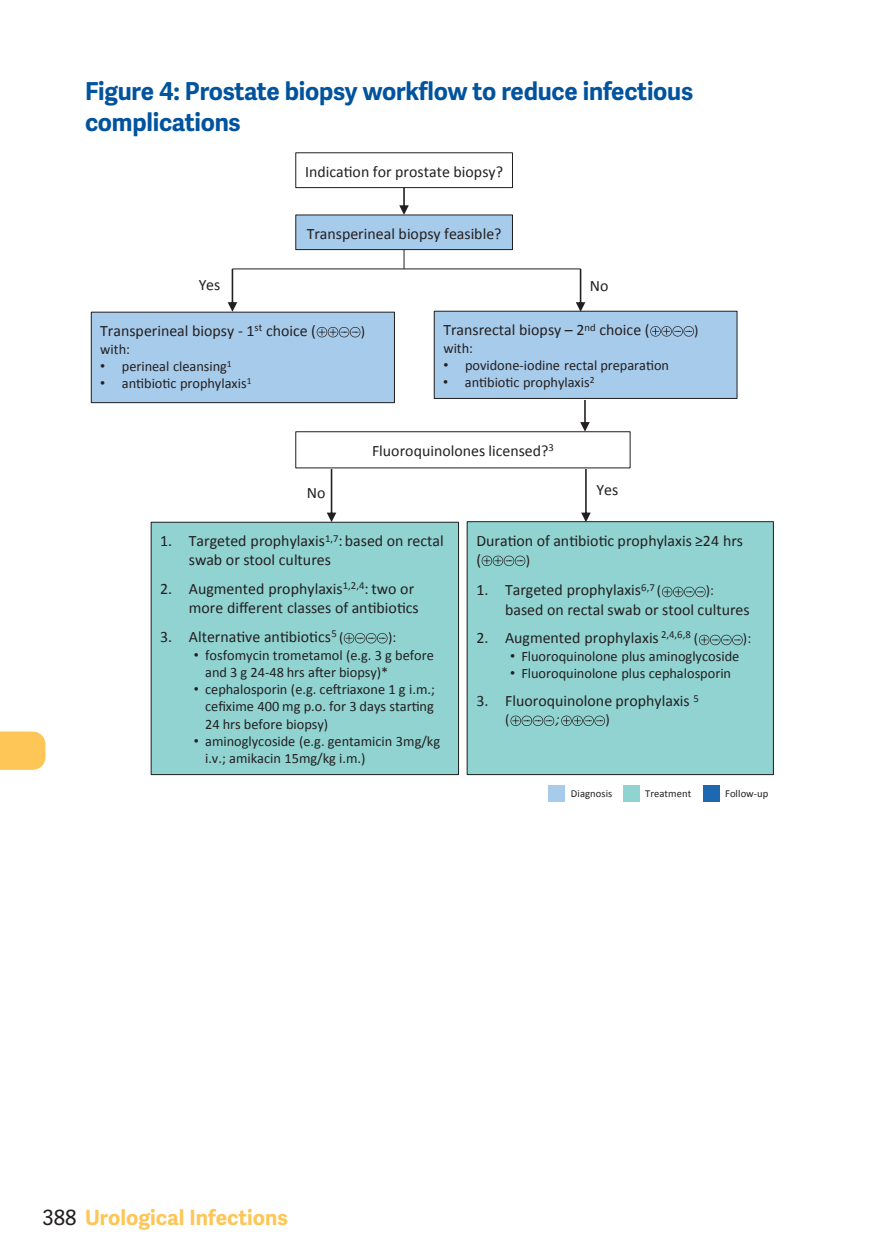
<style>
.page{position:relative;width:893px;height:1259px;background:#fff}
.page>*{position:absolute;margin:0;border:0;box-sizing:border-box;transform-origin:0 0}
.t1{font:700 24.6px/31.5px "Adelle Sans";letter-spacing:-.01em;color:#01539e}
.t2{font:700 21px "Adelle Sans";color:#fec657}
.t3{font:15.9px/19.2px "Calibri";color:#231f20}
.t4{font:14.4px/17.1px "Calibri";color:#231f20}
.t5{font:italic 14.4px "Calibri";color:#231f20}
.t6{font:10.5px "Calibri";letter-spacing:.005em;color:#231f20}
.s1{font-family:"Arial"}
.s2{font-size:14.4px}
.s3{font-weight:400;color:#231f20}
</style>
<div class="page">
<svg style="left:0;top:731px;width:46px;height:39px;background:#fec962"></svg>
<hr style="left:232px;top:268px;width:349px;height:1px;background:#231f20">
<div style="left:296px;top:153px;width:217px;height:35px;border:1px solid #231f20"></div>
<div style="left:91px;top:312px;width:303px;height:91px;background:#a7cbeb"></div>
<div style="left:91px;top:312px;width:304px;height:91px;border:1px solid #231f20"></div>
<div style="left:296px;top:431px;width:334px;height:37px;border:1px solid #231f20"></div>
<svg style="left:399px;top:188px;width:10px;height:27px"></svg>
<svg style="left:228px;top:269px;width:9px;height:43px"></svg>
<svg style="left:327px;top:469px;width:9px;height:53px"></svg>
<div style="left:296px;top:215px;width:216px;height:35px;background:#a7cbeb"></div>
<div style="left:296px;top:215px;width:217px;height:35px;border:1px solid #231f20"></div>
<div style="left:434px;top:311px;width:303px;height:87px;background:#a7cbeb"></div>
<div style="left:434px;top:311px;width:303px;height:88px;border:1px solid #231f20"></div>
<svg style="left:576px;top:269px;width:9px;height:43px"></svg>
<svg style="left:403px;top:250px;width:2px;height:19px"></svg>
<svg style="left:580px;top:400px;width:10px;height:31px"></svg>
<div style="left:467px;top:521px;width:306px;height:253px;background:#90d3d1"></div>
<div style="left:467px;top:521px;width:307px;height:254px;border:1px solid #231f20"></div>
<div style="left:151px;top:522px;width:308px;height:252px;background:#90d3d1"></div>
<div style="left:151px;top:522px;width:308px;height:253px;border:1px solid #231f20"></div>
<svg style="left:581px;top:469px;width:10px;height:53px"></svg>
<svg style="left:317px;top:327px;width:43px;height:10px"></svg>
<svg style="left:650px;top:326px;width:44px;height:10px"></svg>
<svg style="left:482px;top:555px;width:43px;height:11px"></svg>
<svg style="left:662px;top:587px;width:44px;height:10px"></svg>
<svg style="left:699px;top:635px;width:44px;height:10px"></svg>
<svg style="left:510px;top:715px;width:44px;height:11px"></svg>
<svg style="left:561px;top:715px;width:44px;height:11px"></svg>
<svg style="left:344px;top:633px;width:44px;height:10px"></svg>
<div style="left:549px;top:785px;width:16px;height:17px;background:#a7cbeb"></div>
<div style="left:623px;top:785px;width:16px;height:17px;background:#90d3d1"></div>
<div style="left:703px;top:785px;width:16px;height:17px;background:#1c68b1"></div>
<h1 class="t1" style="left:85px;top:76px;width:610px">Figure 4: Prostate biopsy workflow to reduce infectious complications</h1>
<p class="t3" style="left:305px;top:161px;width:200px">Indication for prostate biopsy?</p>
<p class="t3" style="left:307px;top:223px;width:196px">Transperineal biopsy feasible?</p>
<p class="t3" style="left:199px;top:275px;width:23px">Yes</p>
<p class="t3" style="left:590px;top:275px;width:20px">No</p>
<p class="t3" style="left:100px;top:321px;width:217px">Transperineal biopsy - 1<sup>st</sup> choice (</p>
<p class="t4" style="left:361px;top:322px;width:6px">)</p>
<p class="t4" style="left:100px;top:340px;width:31px">with:</p>
<p class="t4" style="left:100px;top:357px;width:133px"><span class="s1">•</span> perineal cleansing<sup>1</sup></p>
<p class="t4" style="left:100px;top:374px;width:153px"><span class="s1">•</span> antibiotic prophylaxis<sup>1</sup></p>
<p class="t3" style="left:443px;top:320px;width:208px">Transrectal biopsy – 2<sup>nd</sup> choice (</p>
<p class="t4" style="left:694px;top:321px;width:6px">)</p>
<p class="t4" style="left:443px;top:339px;width:31px">with:</p>
<p class="t4" style="left:443px;top:356px;width:227px"><span class="s1">•</span> povidone-iodine rectal preparation</p>
<p class="t4" style="left:443px;top:373px;width:153px"><span class="s1">•</span> antibiotic prophylaxis<sup>2</sup></p>
<p class="t3" style="left:372px;top:440px;width:184px">Fluoroquinolones licensed?<sup>3</sup></p>
<p class="t3" style="left:307px;top:482px;width:20px">No</p>
<p class="t3" style="left:597px;top:480px;width:23px">Yes</p>
<p class="t3" style="left:189px;top:531px;width:256px;text-indent:-29px">1. Targeted prophylaxis<sup>1,7</sup>: based on rectal swab or stool cultures</p>
<p class="t3" style="left:160px;top:579px;width:260px;text-align:right">2. Augmented prophylaxis<sup>1,2,4</sup>: two or more different classes of antibiotics</p>
<p class="t3" style="left:160px;top:627px;width:185px">3. Alternative antibiotics<sup>5</sup> <span class="s2">(</span></p>
<p class="t4" style="left:388px;top:628px;width:10px">):</p>
<p class="t4" style="left:205px;top:646px;width:230px;text-indent:-11px"><span class="s1">•</span> fosfomycin trometamol (e.g. 3 g before and 3 g 24-48 hrs after biopsy)*</p>
<p class="t4" style="left:205px;top:680px;width:231px;text-align:justify;text-indent:-11px"><span class="s1">•</span> cephalosporin (e.g. ceftriaxone 1 g i.m.; cefixime 400 mg p.o. for 3 days starting 24 hrs before biopsy)</p>
<p class="t4" style="left:205px;top:732px;width:237px;text-indent:-11px"><span class="s1">•</span> aminoglycoside (e.g. gentamicin 3mg/kg i.v.; amikacin 15mg/kg i.m.)</p>
<p class="t3" style="left:476px;top:530px;width:268px">Duration of antibiotic prophylaxis ≥24 hrs (</p>
<p class="t4" style="left:526px;top:551px;width:6px">)</p>
<p class="t3" style="left:476px;top:580px;width:186px">1. Targeted prophylaxis<sup>6,7</sup> <span class="s2">(</span></p>
<p class="t4" style="left:706px;top:582px;width:10px">):</p>
<p class="t3" style="left:505px;top:599px;width:246px">based on rectal swab or stool cultures</p>
<p class="t3" style="left:476px;top:628px;width:223px">2. Augmented prophylaxis <sup>2,4,6,8</sup> <span class="s2">(</span></p>
<p class="t4" style="left:743px;top:629px;width:10px">):</p>
<p class="t4" style="left:510px;top:647px;width:231px"><span class="s1">•</span> Fluoroquinolone plus aminoglycoside</p>
<p class="t4" style="left:510px;top:664px;width:222px"><span class="s1">•</span> Fluoroquinolone plus cephalosporin</p>
<p class="t3" style="left:476px;top:691px;width:224px">3. Fluoroquinolone prophylaxis <sup>5</sup></p>
<p class="t4" style="left:505px;top:710px;width:6px">(</p>
<p class="t5" style="left:556px;top:709px;width:5px">;</p>
<p class="t4" style="left:606px;top:710px;width:6px">)</p>
<p class="t6" style="left:571px;top:786px;width:43px">Diagnosis</p>
<p class="t6" style="left:645px;top:786px;width:48px">Treatment</p>
<p class="t6" style="left:725px;top:786px;width:45px">Follow-up</p>
<h2 class="t2" style="left:43px;top:1204px;width:247px"><span class="s3">388</span> Urological Infections</h2>
</div>
